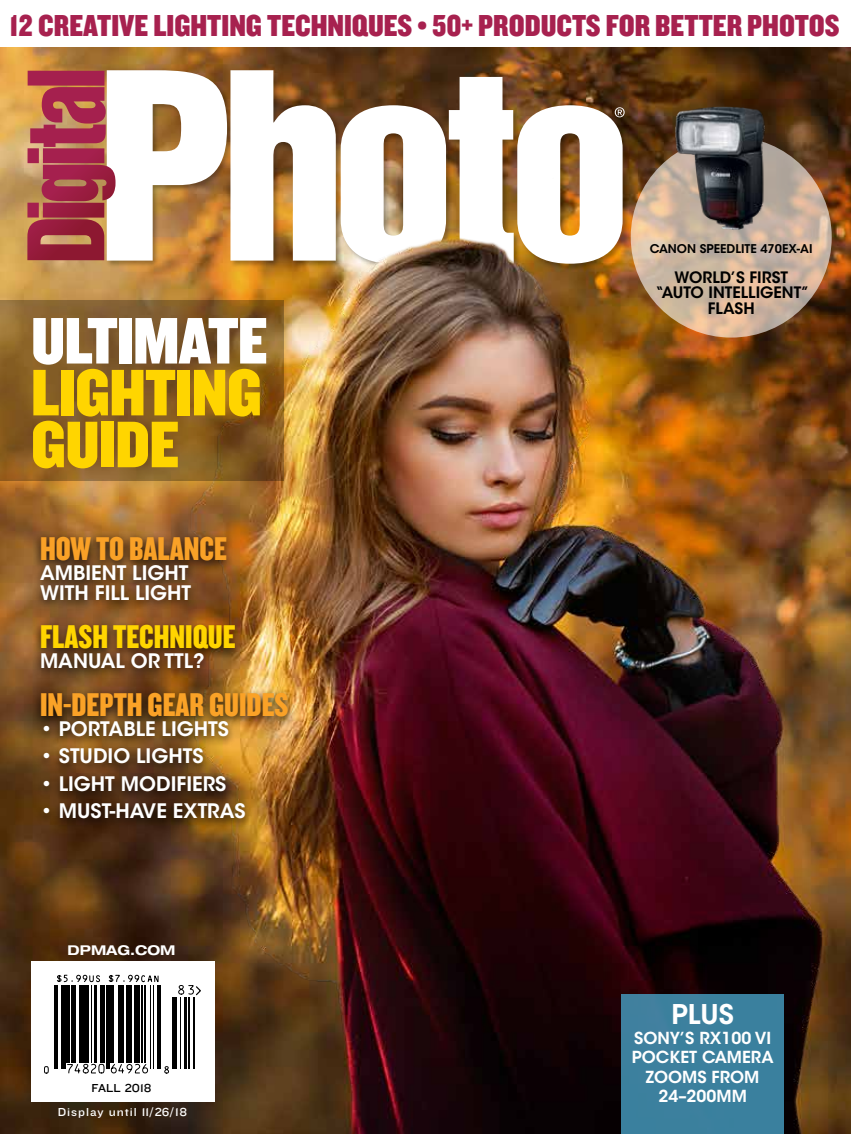
<style>
.page{position:relative;width:851px;height:1134px;background:#fff}
.page>*{position:absolute;margin:0;border:0;box-sizing:border-box;transform-origin:0 0}
.t1{font:68.25px/51.9px "Knockout HTF70 Full Welterwt";letter-spacing:-.01em;color:#ffd500}
.t2{font:68.25px "Knockout HTF70 Full Welterwt";letter-spacing:-.015em;color:#fff}
.t3{font:34.2px "Knockout HTF69 Full Liteweight";color:#faa227}
.t4{font:34.2px "Knockout HTF69 Full Liteweight";color:#ffd500}
.t5{font:34.2px "Knockout HTF69 Full Liteweight";color:#f9a127}
.t6{font:31.5px "Knockout HTF70 Full Welterwt";color:#a7214f}
.t7{font:600 27px "ITC Avant Garde Std";color:#fff}
.t8{font:600 19.8px/19.8px "ITC Avant Garde Std";color:#fff}
.t9{font:600 16.5px/19.5px "ITC Avant Garde Std";color:#fff;text-align:center}
.t10{font:600 15.6px/15.6px "ITC Avant Garde Std";color:#000;text-align:center}
.t11{font:700 expanded 13.5px "Helvetica Neue LT Std";color:#fff}
.t12{font:600 12px "ITC Avant Garde Std";color:#000}
.t13{font:12px "Knockout HTF32 Junior Cruiserwt";letter-spacing:.08em;color:#fff}
.t14{font:12px "Knockout HTF32 Junior Cruiserwt";color:#000}
</style>
<div class="page">
<img style="left:0;top:48px;width:850px;height:1086px">
<div style="left:105px;top:68px;width:527px;height:203px;background:#000;opacity:.33"></div>
<img style="left:27px;top:70px;width:597px;height:194px">
<div style="left:28px;top:71px;width:76px;height:15px;background:#a5204e"></div>
<svg style="left:630px;top:137px;width:201px;height:201px;background:#d0b69f"></svg>
<svg style="left:31px;top:961px;width:183px;height:140px"></svg>
<hr style="left:54px;top:985px;width:1px;height:84px;background:#000">
<hr style="left:57px;top:985px;width:1px;height:84px;background:#000">
<hr style="left:61px;top:985px;width:2px;height:84px;background:#000">
<hr style="left:64px;top:985px;width:1px;height:84px;background:#000">
<hr style="left:67px;top:985px;width:3px;height:78px;background:#000">
<hr style="left:71px;top:985px;width:2px;height:78px;background:#000">
<hr style="left:74px;top:985px;width:2px;height:78px;background:#000">
<hr style="left:79px;top:985px;width:2px;height:78px;background:#000">
<hr style="left:82px;top:985px;width:2px;height:78px;background:#000">
<hr style="left:86px;top:985px;width:3px;height:78px;background:#000">
<hr style="left:91px;top:985px;width:1px;height:78px;background:#000">
<hr style="left:95px;top:985px;width:2px;height:78px;background:#000">
<hr style="left:100px;top:985px;width:2px;height:78px;background:#000">
<hr style="left:104px;top:985px;width:1px;height:78px;background:#000">
<hr style="left:106px;top:985px;width:1px;height:84px;background:#000">
<hr style="left:108px;top:985px;width:1px;height:84px;background:#000">
<hr style="left:110px;top:985px;width:1px;height:78px;background:#000">
<hr style="left:113px;top:985px;width:1px;height:78px;background:#000">
<hr style="left:118px;top:985px;width:1px;height:78px;background:#000">
<hr style="left:121px;top:985px;width:3px;height:78px;background:#000">
<hr style="left:126px;top:985px;width:3px;height:78px;background:#000">
<hr style="left:131px;top:985px;width:1px;height:78px;background:#000">
<hr style="left:134px;top:985px;width:2px;height:78px;background:#000">
<hr style="left:137px;top:985px;width:3px;height:78px;background:#000">
<hr style="left:142px;top:985px;width:1px;height:78px;background:#000">
<hr style="left:144px;top:985px;width:1px;height:78px;background:#000">
<hr style="left:150px;top:985px;width:1px;height:84px;background:#000">
<hr style="left:153px;top:985px;width:1px;height:84px;background:#000">
<hr style="left:158px;top:985px;width:1px;height:84px;background:#000">
<hr style="left:160px;top:985px;width:1px;height:84px;background:#000">
<hr style="left:172px;top:997px;width:1px;height:72px;background:#000">
<hr style="left:174px;top:997px;width:3px;height:72px;background:#000">
<hr style="left:180px;top:997px;width:1px;height:72px;background:#000">
<hr style="left:184px;top:997px;width:1px;height:72px;background:#000">
<hr style="left:186px;top:997px;width:1px;height:72px;background:#000">
<hr style="left:188px;top:997px;width:1px;height:72px;background:#000">
<hr style="left:194px;top:997px;width:1px;height:72px;background:#000">
<svg style="left:44px;top:1066px;width:5px;height:7px"></svg>
<svg style="left:67px;top:1063px;width:81px;height:10px"></svg>
<svg style="left:164px;top:1066px;width:5px;height:7px"></svg>
<svg style="left:56px;top:975px;width:103px;height:8px"></svg>
<svg style="left:178px;top:985px;width:24px;height:11px"></svg>
<svg style="left:0;top:300px;width:284px;height:181px;background:#845b24"></svg>
<img style="left:658px;top:107px;width:123px;height:122px">
<div style="left:621px;top:994px;width:162px;height:140px;background:#3b809e"></div>
<div style="left:32px;top:533px;width:264px;height:298px;background:#000;opacity:.75"></div>
<h3 class="t6" style="left:9px;top:9px;width:832px">12 CREATIVE LIGHTING TECHNIQUES • 50+ PRODUCTS FOR BETTER PHOTOS</h3>
<h1 class="t2" style="left:31px;top:304px;width:238px">ULTIMATE</h1>
<h1 class="t1" style="left:31px;top:369px;width:232px">LIGHTING<br>GUIDE</h1>
<h2 class="t5" style="left:40px;top:530px;width:188px">HOW TO BALANCE</h2>
<p class="t8" style="left:40px;top:563px;width:153px">AMBIENT LIGHT<br>WITH FILL LIGHT</p>
<h2 class="t4" style="left:40px;top:618px;width:197px">FLASH TECHNIQUE</h2>
<p class="t8" style="left:40px;top:650px;width:166px">MANUAL OR TTL?</p>
<h2 class="t3" style="left:40px;top:686px;width:250px">IN-DEPTH GEAR GUIDES</h2>
<p class="t8" style="left:40px;top:718px;width:190px">• PORTABLE LIGHTS</p>
<p class="t8" style="left:40px;top:746px;width:165px">• STUDIO LIGHTS</p>
<p class="t8" style="left:40px;top:774px;width:188px">• LIGHT MODIFIERS</p>
<p class="t8" style="left:40px;top:801px;width:207px">• MUST-HAVE EXTRAS</p>
<p class="t11" style="left:67px;top:941px;width:109px">DPMAG.COM</p>
<p class="t14" style="left:92px;top:1081px;width:61px">FALL 2018</p>
<p class="t13" style="left:58px;top:1106px;width:131px">Display until 11/26/18</p>
<p class="t12" style="left:649px;top:241px;width:164px">CANON SPEEDLITE 470EX-AI</p>
<p class="t10" style="left:655px;top:269px;width:155px">WORLD’S FIRST “AUTO INTELLIGENT”<br>FLASH</p>
<h3 class="t7" style="left:671px;top:997px;width:64px">PLUS</h3>
<p class="t9" style="left:631px;top:1028px;width:143px">SONY’S RX100 VI<br>POCKET CAMERA<br>ZOOMS FROM<br>24–200MM</p>
</div>
